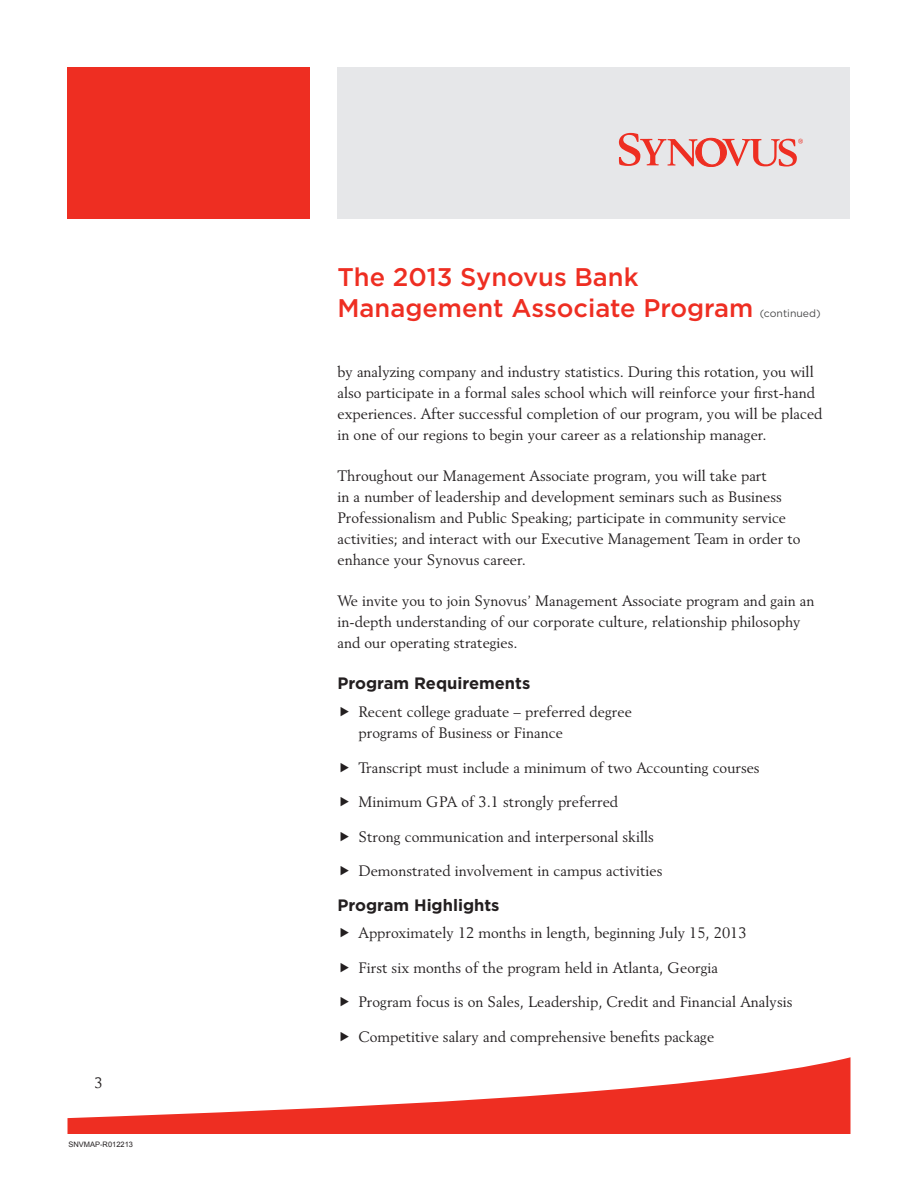
<style>
.page{position:relative;width:918px;height:1188px;background:#fff}
.page>*{position:absolute;margin:0;border:0;box-sizing:border-box;transform-origin:0 0}
.t1{font:500 25.5px/30.6px "Gotham";color:#ee2e22}
.t2{font:700 16.5px "Gotham";color:#231f20}
.t3{font:15px/21px "Revival 565 BT";color:#231f20}
.t4{font:10.5px "Gotham";color:#4b4c4d}
.t5{font:7.5px "Arial";color:#231f20}
</style>
<div class="page">
<svg style="left:68px;top:1057px;width:782px;height:77px"></svg>
<div style="left:338px;top:68px;width:512px;height:151px;background:#e6e7e9"></div>
<div style="left:68px;top:68px;width:242px;height:151px;background:#ee2e22"></div>
<svg style="left:619px;top:133px;width:184px;height:34px"></svg>
<p class="t3" style="left:94px;top:1072px;width:10px">3</p>
<p class="t5" style="left:68px;top:1139px;width:66px">SNVMAP-R012213</p>
<h1 class="t1" style="left:338px;top:262px;width:417px">The 2013 Synovus Bank<br>Management Associate Program</h1>
<p class="t4" style="left:760px;top:308px;width:63px">(continued)</p>
<p class="t3" style="left:338px;top:361px;width:487px">by analyzing company and industry statistics. During this rotation, you will also participate in a formal sales school which will reinforce your first-hand experiences. After successful completion of our program, you will be placed in one of our regions to begin your career as a relationship manager.</p>
<p class="t3" style="left:338px;top:465px;width:465px">Throughout our Management Associate program, you will take part<br>in a number of leadership and development seminars such as Business Professionalism and Public Speaking; participate in community service activities; and interact with our Executive Management Team in order to enhance your Synovus career.</p>
<p class="t3" style="left:338px;top:590px;width:479px">We invite you to join Synovus’ Management Associate program and gain an in-depth understanding of our corporate culture, relationship philosophy and our operating strategies.</p>
<p class="t2" style="left:338px;top:674px;width:194px">Program Requirements</p>
<p class="t3" style="left:359px;top:701px;width:275px">Recent college graduate – preferred degree programs of Business or Finance</p>
<p class="t3" style="left:359px;top:757px;width:403px">Transcript must include a minimum of two Accounting courses</p>
<p class="t3" style="left:359px;top:791px;width:261px">Minimum GPA of 3.1 strongly preferred</p>
<p class="t3" style="left:359px;top:826px;width:297px">Strong communication and interpersonal skills</p>
<p class="t3" style="left:359px;top:860px;width:305px">Demonstrated involvement in campus activities</p>
<p class="t2" style="left:338px;top:895px;width:164px">Program Highlights</p>
<p class="t3" style="left:359px;top:922px;width:390px">Approximately 12 months in length, beginning July 15, 2013</p>
<p class="t3" style="left:359px;top:957px;width:361px">First six months of the program held in Atlanta, Georgia</p>
<p class="t3" style="left:359px;top:991px;width:435px">Program focus is on Sales, Leadership, Credit and Financial Analysis</p>
<p class="t3" style="left:359px;top:1026px;width:357px">Competitive salary and comprehensive benefits package</p>
</div>
